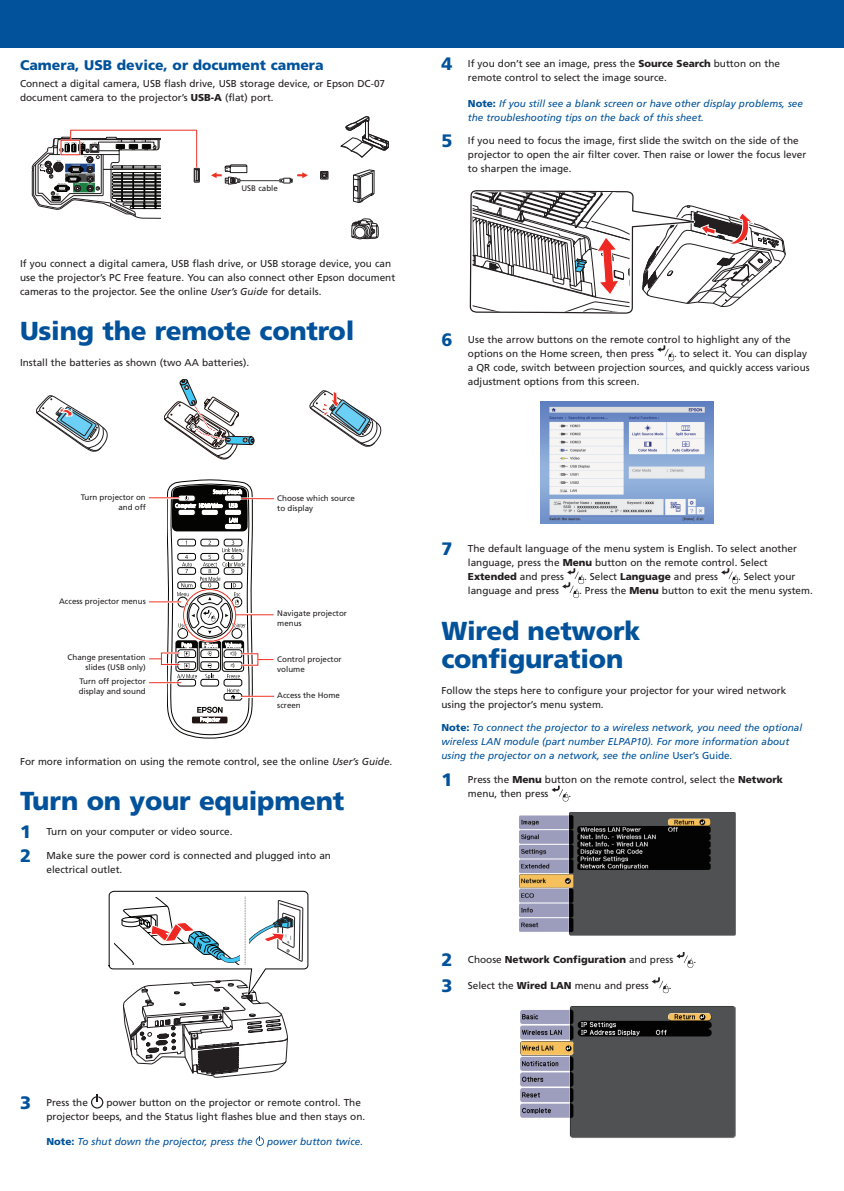
<style>
.page{position:relative;width:844px;height:1191px;background:#fff}
.page>*{position:absolute;margin:0;border:0;box-sizing:border-box;transform-origin:0 0}
.Head_A{font:900 26px/28px "Frutiger";letter-spacing:-.01em;color:#01529a}
.Head_B{font:900 14px "Frutiger";color:#01529a}
.Body{font:10px/14px "Frutiger";color:#231f20}
.Notes___Cautions{font:italic 10px/14px "Frutiger";color:#01529a}
.t1{font:900 10px "Frutiger";color:#231f20}
.t2{font:8px/10px "Frutiger";color:#231f20}
.s1{font-weight:900}
.s2{font-style:italic}
.s3{font-weight:900;font-size:18px;color:#01529a}
.s4{font-weight:900;font-style:normal}
.s5{font-style:normal}
.s6{font-size:18px;color:#01529a}
.s7{font-weight:400}
</style>
<div class="page">
<div style="left:194px;top:168px;width:6px;height:14px;border:1px solid #231f20"></div>
<hr style="left:238px;top:180px;width:43px;height:1px;background:#57585a">
<svg style="left:320px;top:171px;width:8px;height:8px"></svg>
<svg style="left:279px;top:172px;width:29px;height:11px"></svg>
<svg style="left:353px;top:169px;width:21px;height:34px"></svg>
<svg style="left:340px;top:116px;width:49px;height:42px"></svg>
<svg style="left:211px;top:164px;width:36px;height:21px"></svg>
<svg style="left:351px;top:218px;width:28px;height:21px"></svg>
<svg style="left:32px;top:129px;width:167px;height:90px"></svg>
<div style="left:61px;top:140px;width:19px;height:15px;border:1px solid #ef3122"></div>
<svg style="left:36px;top:395px;width:71px;height:56px"></svg>
<svg style="left:310px;top:390px;width:71px;height:56px"></svg>
<svg style="left:164px;top:379px;width:90px;height:80px"></svg>
<svg style="left:148px;top:480px;width:127px;height:258px"></svg>
<svg style="left:108px;top:890px;width:201px;height:187px"></svg>
<svg style="left:91px;top:1094px;width:12px;height:14px"></svg>
<svg style="left:256px;top:1136px;width:8px;height:9px"></svg>
<svg style="left:469px;top:190px;width:316px;height:124px"></svg>
<svg style="left:657px;top:345px;width:17px;height:16px"></svg>
<img style="left:541px;top:401px;width:172px;height:122px">
<svg style="left:721px;top:568px;width:17px;height:16px"></svg>
<svg style="left:562px;top:568px;width:22px;height:30px"></svg>
<svg style="left:551px;top:785px;width:17px;height:16px"></svg>
<img style="left:519px;top:812px;width:216px;height:123px">
<svg style="left:676px;top:952px;width:17px;height:15px"></svg>
<svg style="left:652px;top:977px;width:17px;height:16px"></svg>
<img style="left:520px;top:1006px;width:215px;height:132px">
<div style="left:0;top:0;width:844px;height:47px;background:#01529a"></div>
<p class="Head_B" style="left:20px;top:57px;width:305px">Camera, USB device, or document camera</p>
<p class="Body" style="left:20px;top:77px;width:367px">Connect a digital camera, USB flash drive, USB storage device, or Epson DC-07 document camera to the projector’s <span class="s1">USB-A</span> (flat) port.</p>
<p class="t2" style="left:242px;top:184px;width:38px">USB cable</p>
<p class="Body" style="left:20px;top:257px;width:377px">If you connect a digital camera, USB flash drive, or USB storage device, you can use the projector’s PC Free feature. You can also connect other Epson document cameras to the projector. See the online <span class="s2">User’s Guide</span> for details.</p>
<p class="Head_A" style="left:20px;top:317px;width:336px">Using the remote control</p>
<p class="Body" style="left:20px;top:355px;width:231px">Install the batteries as shown (two AA batteries).</p>
<p class="t2" style="left:81px;top:492px;width:67px;text-align:right">Turn projector on and off</p>
<p class="t2" style="left:59px;top:596px;width:88px">Access projector menus</p>
<p class="t2" style="left:277px;top:493px;width:79px">Choose which source to display</p>
<p class="t2" style="left:277px;top:608px;width:71px">Navigate projector menus</p>
<p class="t2" style="left:68px;top:652px;width:80px;text-align:right">Change presentation slides (USB only)</p>
<p class="t2" style="left:277px;top:654px;width:66px">Control projector volume</p>
<p class="t2" style="left:79px;top:676px;width:69px">Turn off projector display and sound</p>
<p class="t2" style="left:277px;top:690px;width:64px">Access the Home screen</p>
<p class="Body" style="left:20px;top:754px;width:374px">For more information on using the remote control, see the online <span class="s2">User’s Guide</span>.</p>
<p class="Head_A" style="left:20px;top:786px;width:326px">Turn on your equipment</p>
<p class="Body" style="left:20px;top:824px;width:214px"><span class="s3">1</span> Turn on your computer or video source.</p>
<p class="Body" style="left:46px;top:848px;width:286px;text-indent:-26px"><span class="s3">2</span> Make sure the power cord is connected and plugged into an electrical outlet.</p>
<p class="Body" style="left:20px;top:1095px;width:69px"><span class="s3">3</span> Press the</p>
<p class="Body" style="left:46px;top:1095px;width:320px;text-indent:60px">power button on the projector or remote control. The projector beeps, and the Status light flashes blue and then stays on.</p>
<p class="Notes___Cautions" style="left:46px;top:1134px;width:208px"><span class="s4">Note:</span> To shut down the projector, press the</p>
<p class="Notes___Cautions" style="left:267px;top:1134px;width:98px">power button twice.</p>
<p class="Body" style="left:468px;top:57px;width:314px;text-indent:-26px"><span class="s3">4</span> If you don’t see an image, press the <span class="s1">Source Search</span> button on the remote control to select the image source.</p>
<p class="Notes___Cautions" style="left:468px;top:96px;width:337px"><span class="s4">Note:</span> If you still see a blank screen or have other display problems, see the troubleshooting tips on the back of this sheet.</p>
<p class="Body" style="left:468px;top:134px;width:340px;text-indent:-26px"><span class="s3">5</span> If you need to focus the image, first slide the switch on the side of the projector to open the air filter cover. Then raise or lower the focus lever to sharpen the image.</p>
<p class="Body" style="left:468px;top:332px;width:324px;text-indent:-26px"><span class="s3">6</span> Use the arrow buttons on the remote control to highlight any of the options on the Home screen, then press</p>
<p class="Body" style="left:468px;top:346px;width:343px;text-indent:206px">. to select it. You can display a QR code, switch between projection sources, and quickly access various adjustment options from this screen.</p>
<p class="Body" style="left:468px;top:541px;width:331px;text-indent:-26px"><span class="s3">7</span> The default language of the menu system is English. To select another language, press the <span class="s1">Menu</span> button on the remote control. Select<br><span class="s1">Extended</span> and press</p>
<p class="Body" style="left:584px;top:569px;width:135px">. Select <span class="s1">Language</span> and press</p>
<p class="Body" style="left:738px;top:569px;width:59px">. Select your</p>
<p class="Body" style="left:468px;top:583px;width:93px">language and press</p>
<p class="Body" style="left:579px;top:583px;width:235px">. Press the <span class="s1">Menu</span> button to exit the menu system.</p>
<p class="Head_A" style="left:441px;top:616px;width:200px">Wired network configuration</p>
<p class="Body" style="left:441px;top:683px;width:346px">Follow the steps here to configure your projector for your wired network using the projector’s menu system.</p>
<p class="Notes___Cautions" style="left:441px;top:720px;width:362px"><span class="s4">Note:</span> To connect the projector to a wireless network, you need the optional wireless LAN module (part number ELPAP10). For more information about using the projector on a network, see the online <span class="s5">User’s Guide</span>.</p>
<p class="Body" style="left:468px;top:772px;width:317px;text-indent:-26px"><span class="s3">1</span> Press the <span class="s1">Menu</span> button on the remote control, select the <span class="s1">Network </span>menu, then press</p>
<p class="Body" style="left:568px;top:786px;width:4px">.</p>
<p class="t1" style="left:441px;top:953px;width:233px"><span class="s6">2</span> <span class="s7">Choose</span> Network Configuration <span class="s7">and press</span></p>
<p class="Body" style="left:693px;top:952px;width:4px">.</p>
<p class="Body" style="left:441px;top:978px;width:209px"><span class="s3">3</span> Select the <span class="s1">Wired LAN</span> menu and press</p>
<p class="Body" style="left:669px;top:978px;width:4px">.</p>
</div>
